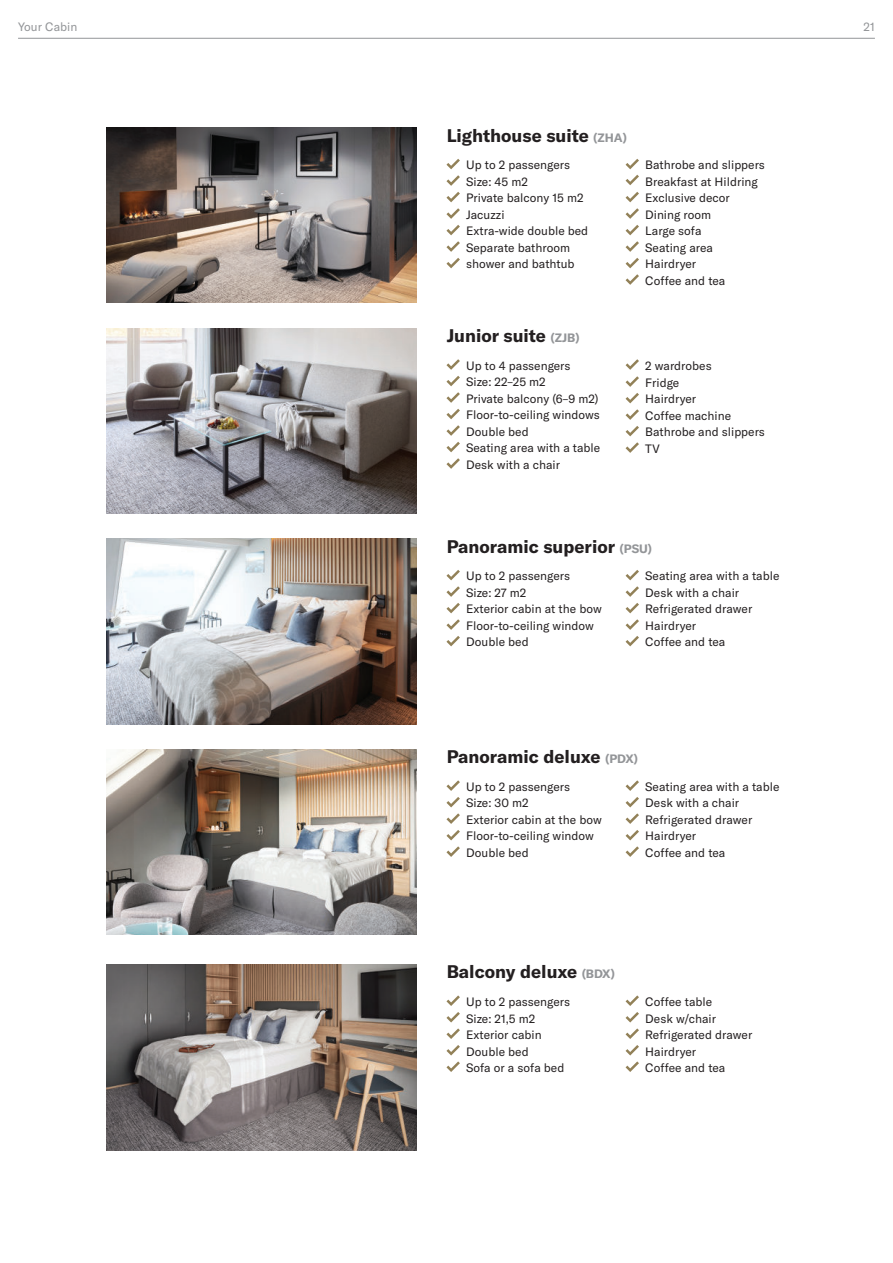
<style>
.page{position:relative;width:893px;height:1263px;background:#fff}
.page>*{position:absolute;margin:0;border:0;box-sizing:border-box;transform-origin:0 0}
.t1{font:700 18px "GT America";color:#231f20}
.t2{font:12px/16.5px "GT America";color:#231f20}
.t3{font:12px "GT America";color:#939598}
.s1{font-size:12px;color:#939598}
</style>
<div class="page">
<hr style="left:18px;top:38px;width:857px;height:1px;background:#939598">
<img style="left:107px;top:128px;width:310px;height:174px">
<img style="left:107px;top:328px;width:310px;height:186px">
<img style="left:107px;top:539px;width:310px;height:185px">
<img style="left:107px;top:749px;width:310px;height:186px">
<img style="left:107px;top:964px;width:310px;height:186px">
<svg style="left:446px;top:159px;width:14px;height:10px"></svg>
<svg style="left:446px;top:175px;width:14px;height:11px"></svg>
<svg style="left:446px;top:192px;width:14px;height:10px"></svg>
<svg style="left:446px;top:208px;width:14px;height:11px"></svg>
<svg style="left:446px;top:225px;width:14px;height:10px"></svg>
<svg style="left:446px;top:241px;width:14px;height:11px"></svg>
<svg style="left:446px;top:258px;width:14px;height:10px"></svg>
<svg style="left:626px;top:159px;width:13px;height:10px"></svg>
<svg style="left:626px;top:175px;width:13px;height:10px"></svg>
<svg style="left:626px;top:192px;width:13px;height:10px"></svg>
<svg style="left:626px;top:208px;width:13px;height:11px"></svg>
<svg style="left:626px;top:225px;width:13px;height:10px"></svg>
<svg style="left:626px;top:241px;width:13px;height:11px"></svg>
<svg style="left:626px;top:258px;width:13px;height:10px"></svg>
<svg style="left:626px;top:274px;width:13px;height:11px"></svg>
<svg style="left:446px;top:359px;width:14px;height:11px"></svg>
<svg style="left:446px;top:376px;width:14px;height:10px"></svg>
<svg style="left:446px;top:392px;width:14px;height:11px"></svg>
<svg style="left:446px;top:409px;width:14px;height:10px"></svg>
<svg style="left:446px;top:425px;width:14px;height:11px"></svg>
<svg style="left:446px;top:442px;width:14px;height:10px"></svg>
<svg style="left:446px;top:458px;width:14px;height:11px"></svg>
<svg style="left:626px;top:359px;width:13px;height:11px"></svg>
<svg style="left:626px;top:376px;width:13px;height:11px"></svg>
<svg style="left:626px;top:393px;width:13px;height:10px"></svg>
<svg style="left:626px;top:409px;width:13px;height:11px"></svg>
<svg style="left:626px;top:426px;width:13px;height:10px"></svg>
<svg style="left:626px;top:442px;width:13px;height:11px"></svg>
<svg style="left:446px;top:570px;width:14px;height:10px"></svg>
<svg style="left:446px;top:586px;width:14px;height:11px"></svg>
<svg style="left:446px;top:603px;width:14px;height:10px"></svg>
<svg style="left:446px;top:619px;width:14px;height:11px"></svg>
<svg style="left:446px;top:636px;width:14px;height:10px"></svg>
<svg style="left:626px;top:570px;width:13px;height:10px"></svg>
<svg style="left:626px;top:586px;width:13px;height:11px"></svg>
<svg style="left:626px;top:603px;width:13px;height:10px"></svg>
<svg style="left:626px;top:619px;width:13px;height:11px"></svg>
<svg style="left:626px;top:636px;width:13px;height:10px"></svg>
<svg style="left:446px;top:780px;width:14px;height:11px"></svg>
<svg style="left:446px;top:797px;width:14px;height:10px"></svg>
<svg style="left:446px;top:813px;width:14px;height:11px"></svg>
<svg style="left:446px;top:830px;width:14px;height:10px"></svg>
<svg style="left:446px;top:846px;width:14px;height:11px"></svg>
<svg style="left:626px;top:780px;width:13px;height:11px"></svg>
<svg style="left:626px;top:797px;width:13px;height:10px"></svg>
<svg style="left:626px;top:813px;width:13px;height:11px"></svg>
<svg style="left:626px;top:830px;width:13px;height:10px"></svg>
<svg style="left:626px;top:846px;width:13px;height:11px"></svg>
<svg style="left:446px;top:995px;width:14px;height:11px"></svg>
<svg style="left:446px;top:1012px;width:14px;height:10px"></svg>
<svg style="left:446px;top:1028px;width:14px;height:11px"></svg>
<svg style="left:446px;top:1045px;width:14px;height:10px"></svg>
<svg style="left:446px;top:1061px;width:14px;height:11px"></svg>
<svg style="left:626px;top:995px;width:13px;height:11px"></svg>
<svg style="left:626px;top:1012px;width:13px;height:10px"></svg>
<svg style="left:626px;top:1028px;width:13px;height:11px"></svg>
<svg style="left:626px;top:1045px;width:13px;height:10px"></svg>
<svg style="left:626px;top:1061px;width:13px;height:11px"></svg>
<p class="t3" style="left:18px;top:19px;width:61px">Your Cabin</p>
<p class="t3" style="left:864px;top:19px;width:13px">21</p>
<h1 class="t1" style="left:447px;top:124px;width:182px">Lighthouse suite <span class="s1">(ZHA)</span></h1>
<p class="t2" style="left:466px;top:157px;width:124px">Up to 2 passengers<br>Size: 45 m2<br>Private balcony 15 m2<br>Jacuzzi<br>Extra-wide double bed<br>Separate bathroom shower and bathtub</p>
<p class="t2" style="left:645px;top:157px;width:121px">Bathrobe and slippers<br>Breakfast at Hildring<br>Exclusive decor<br>Dining room<br>Large sofa<br>Seating area<br>Hairdryer<br>Coffee and tea</p>
<h1 class="t1" style="left:447px;top:325px;width:134px">Junior suite <span class="s1">(ZJB)</span></h1>
<p class="t2" style="left:466px;top:357px;width:136px">Up to 4 passengers<br>Size: 22–25 m2<br>Private balcony (6–9 m2)<br>Floor-to-ceiling windows<br>Double bed<br>Seating area with a table<br>Desk with a chair</p>
<p class="t2" style="left:645px;top:358px;width:121px">2 wardrobes<br>Fridge<br>Hairdryer<br>Coffee machine<br>Bathrobe and slippers<br>TV</p>
<h1 class="t1" style="left:447px;top:535px;width:207px">Panoramic superior <span class="s1">(PSU)</span></h1>
<p class="t2" style="left:466px;top:568px;width:137px">Up to 2 passengers<br>Size: 27 m2<br>Exterior cabin at the bow<br>Floor-to-ceiling window<br>Double bed</p>
<p class="t2" style="left:645px;top:568px;width:136px">Seating area with a table<br>Desk with a chair<br>Refrigerated drawer<br>Hairdryer<br>Coffee and tea</p>
<h1 class="t1" style="left:447px;top:746px;width:193px">Panoramic deluxe <span class="s1">(PDX)</span></h1>
<p class="t2" style="left:466px;top:778px;width:137px">Up to 2 passengers<br>Size: 30 m2<br>Exterior cabin at the bow<br>Floor-to-ceiling window<br>Double bed</p>
<p class="t2" style="left:645px;top:778px;width:136px">Seating area with a table<br>Desk with a chair<br>Refrigerated drawer<br>Hairdryer<br>Coffee and tea</p>
<h1 class="t1" style="left:447px;top:961px;width:170px">Balcony deluxe <span class="s1">(BDX)</span></h1>
<p class="t2" style="left:466px;top:993px;width:105px">Up to 2 passengers<br>Size: 21,5 m2<br>Exterior cabin<br>Double bed<br>Sofa or a sofa bed</p>
<p class="t2" style="left:645px;top:993px;width:109px">Coffee table<br>Desk w/chair<br>Refrigerated drawer<br>Hairdryer<br>Coffee and tea</p>
</div>
